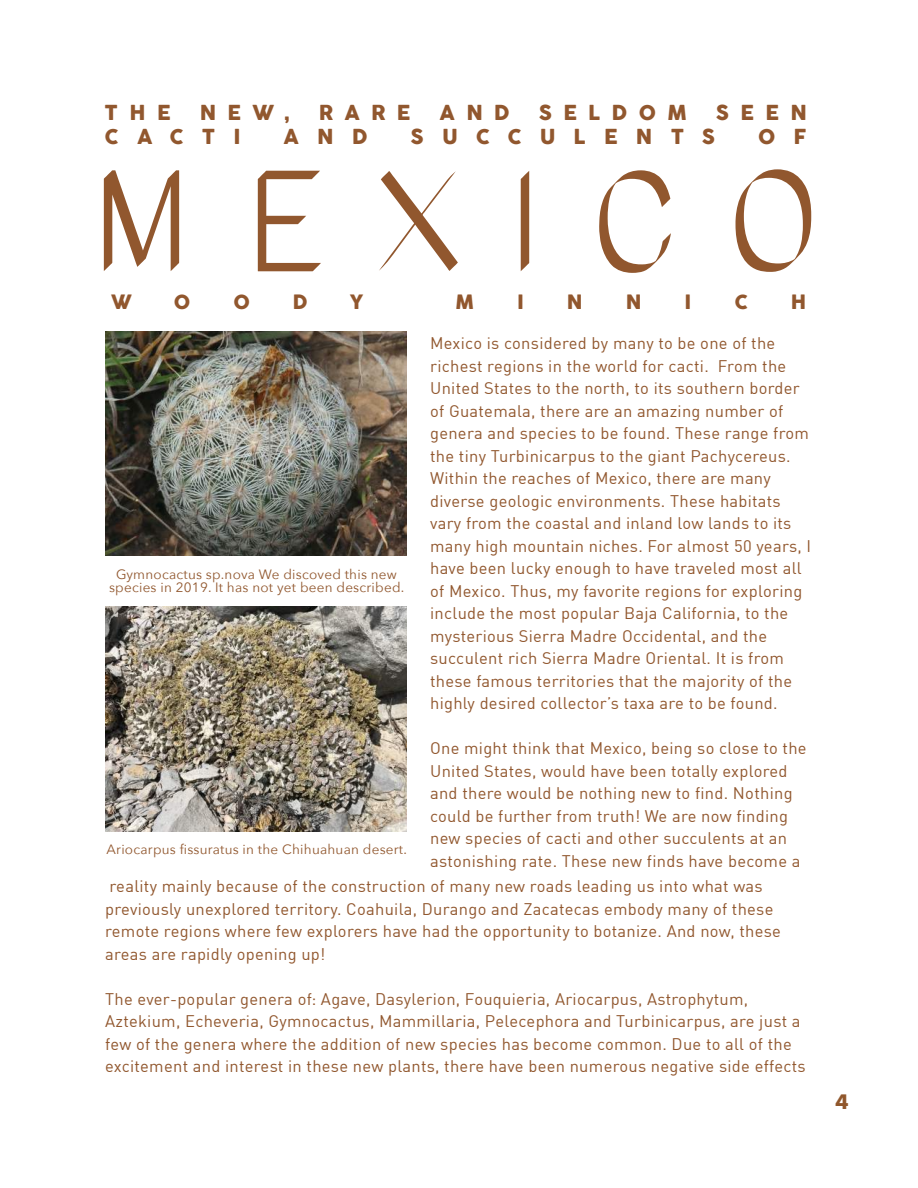
<style>
.page{position:relative;width:918px;height:1188px;background:#fff}
.page>*{position:absolute;margin:0;border:0;box-sizing:border-box;transform-origin:0 0}
.t1{font:113.1px "Se NSKYDEMO";letter-spacing:.49em;color:#91572e}
.t2{font:20.25px "Cocogoose";letter-spacing:.56em;color:#91572e}
.t3{font:20.25px "Cocogoose";letter-spacing:.9em;color:#91572e}
.t4{font:19.35px "Cocogoose";color:#91572e}
.t5{font:700 19.35px "Futura";color:#90572c}
.t6{font:16.5px/22.5px "Adihaus DIN";letter-spacing:.02em;color:#91572e}
.t7{font:13.5px/13.5px "Avenir Next";letter-spacing:.02em;color:#91572e;text-align:center}
</style>
<div class="page">
<img style="left:105px;top:331px;width:302px;height:225px">
<img style="left:106px;top:607px;width:301px;height:224px">
<p class="t2" style="left:105px;top:99px;width:68px">THE</p>
<p class="t2" style="left:200px;top:99px;width:92px">NEW,</p>
<p class="t2" style="left:319px;top:99px;width:93px">RARE</p>
<p class="t2" style="left:440px;top:99px;width:72px">AND</p>
<p class="t2" style="left:539px;top:99px;width:149px">SELDOM</p>
<p class="t2" style="left:716px;top:99px;width:93px">SEEN</p>
<p class="t2" style="left:105px;top:123px;width:138px">CACTI</p>
<p class="t2" style="left:284px;top:123px;width:86px">AND</p>
<p class="t3" style="left:411px;top:123px;width:306px">SUCCULENTS</p>
<p class="t2" style="left:758px;top:123px;width:50px">O F</p>
<h1 class="t1" style="left:98px;top:162px;width:717px">M EXICO</h1>
<p class="t4" style="left:111px;top:288px;width:22px">W</p>
<p class="t4" style="left:174px;top:288px;width:18px">O</p>
<p class="t4" style="left:233px;top:288px;width:18px">O</p>
<p class="t4" style="left:293px;top:288px;width:16px">D</p>
<p class="t4" style="left:350px;top:288px;width:15px">Y</p>
<p class="t4" style="left:456px;top:288px;width:20px">M</p>
<p class="t4" style="left:517px;top:288px;width:8px">I</p>
<p class="t4" style="left:567px;top:288px;width:17px">N</p>
<p class="t4" style="left:626px;top:288px;width:17px">N</p>
<p class="t4" style="left:684px;top:288px;width:8px">I</p>
<p class="t4" style="left:734px;top:288px;width:15px">C</p>
<p class="t4" style="left:791px;top:288px;width:17px">H</p>
<p class="t7" style="left:109px;top:567px;width:297px">Gymnocactus sp.nova We discoved this new species in 2019. It has not yet been described.</p>
<p class="t7" style="left:107px;top:842px;width:302px">Ariocarpus fissuratus in the Chihuahuan desert.</p>
<p class="t6" style="left:430px;top:330px;width:383px">Mexico is considered by many to be one of the richest regions in the world for cacti. From the United States to the north, to its southern border of Guatemala, there are an amazing number of genera and species to be found. These range from the tiny Turbinicarpus to the giant Pachycereus.<br>Within the reaches of Mexico, there are many diverse geologic environments. These habitats vary from the coastal and inland low lands to its many high mountain niches. For almost 50 years, I have been lucky enough to have traveled most all of Mexico. Thus, my favorite regions for exploring include the most popular Baja California, to the mysterious Sierra Madre Occidental, and the succulent rich Sierra Madre Oriental. It is from these famous territories that the majority of the highly desired collector’s taxa are to be found.</p>
<p class="t6" style="left:430px;top:736px;width:378px">One might think that Mexico, being so close to the United States, would have been totally explored and there would be nothing new to find. Nothing could be further from truth! We are now finding new species of cacti and other succulents at an astonishing rate. These new finds have become a</p>
<p class="t6" style="left:105px;top:873px;width:677px">reality mainly because of the construction of many new roads leading us into what was previously unexplored territory. Coahuila, Durango and Zacatecas embody many of these remote regions where few explorers have had the opportunity to botanize. And now, these areas are rapidly opening up!</p>
<p class="t6" style="left:105px;top:986px;width:702px">The ever-popular genera of: Agave, Dasylerion, Fouquieria, Ariocarpus, Astrophytum, Aztekium, Echeveria, Gymnocactus, Mammillaria, Pelecephora and Turbinicarpus, are just a few of the genera where the addition of new species has become common. Due to all of the excitement and interest in these new plants, there have been numerous negative side effects</p>
<p class="t5" style="left:835px;top:1087px;width:15px">4</p>
</div>
